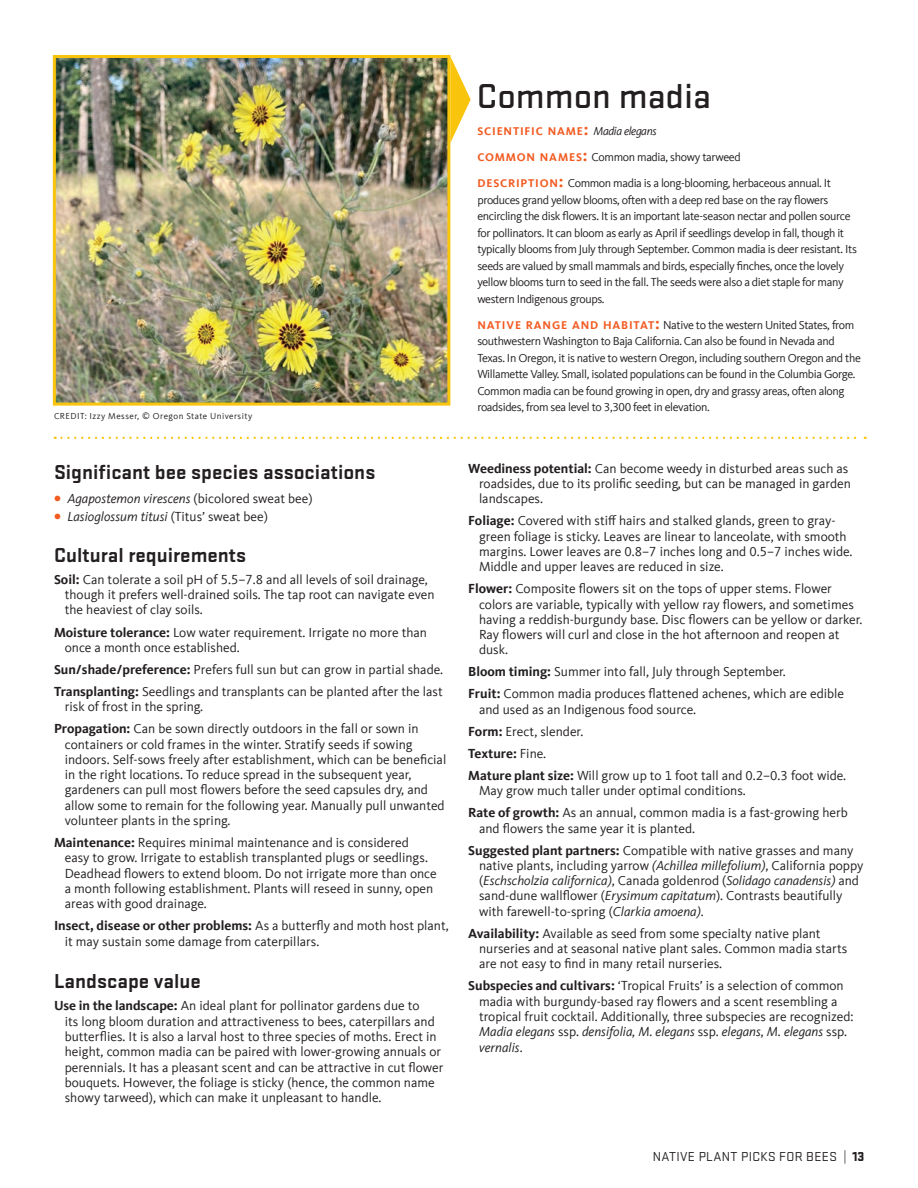
<style>
.page{position:relative;width:918px;height:1188px;background:#fff}
.page>*{position:absolute;margin:0;border:0;box-sizing:border-box;transform-origin:0 0}
.t1{font:500 36px "Stratum 2";color:#231f20}
.t2{font:700 21px "Stratum 2";color:#231f20}
.t3{font:13.5px/15.3px "Kievit Offc";color:#231f20}
.t4{font:italic 13.5px "Kievit Offc";color:#231f20}
.t5{font:13.5px "Stratum 2";letter-spacing:.025em;color:#231f20}
.t6{font:12px/16.5px "Kievit Offc";letter-spacing:-.03em;color:#231f20}
.t7{font:700 11.55px "Kievit Offc";letter-spacing:.07em;color:#f25b21}
.t8{font:9px "Kievit Offc";letter-spacing:.05em;color:#231f20}
.s1{font-weight:700;font-style:normal;font-size:15.75px;color:#f25b21}
.s2{font-style:normal}
.s3{font-weight:700}
.s4{font-size:16.5px}
.s5{font-weight:400;font-style:italic;font-size:12px;color:#231f20}
.s6{font-weight:700;font-size:11.55px;color:#f25b21}
.s7{font-weight:700;font-size:16.5px;color:#f25b21}
.s8{font-style:italic}
.s9{font-weight:900}
</style>
<div class="page">
<img style="left:57px;top:59px;width:389px;height:343px">
<div style="left:53px;top:55px;width:397px;height:351px;border:3px solid #f9c40c"></div>
<svg style="left:450px;top:56px;width:21px;height:87px"></svg>
<svg style="left:55px;top:437px;width:811px;height:2px"></svg>
<p class="t8" style="left:54px;top:411px;width:200px">CREDIT: Izzy Messer, © Oregon State University</p>
<h2 class="t2" style="left:54px;top:457px;width:323px">Significant bee species associations</h2>
<p class="t4" style="left:54px;top:491px;width:260px"><span class="s1">•</span> Agapostemon virescens <span class="s2">(bicolored sweat bee)</span></p>
<p class="t4" style="left:54px;top:509px;width:215px"><span class="s1">•</span> Lasioglossum titusi <span class="s2">(Titus’ sweat bee)</span></p>
<h2 class="t2" style="left:54px;top:540px;width:194px">Cultural requirements</h2>
<p class="t3" style="left:65px;top:572px;width:371px;text-indent:-11px"><span class="s3">Soil:</span> Can tolerate a soil pH of 5.5–7.8 and all levels of soil drainage, though it prefers well-drained soils. The tap root can navigate even the heaviest of clay soils.</p>
<p class="t3" style="left:65px;top:625px;width:364px;text-indent:-11px"><span class="s3">Moisture tolerance:</span> Low water requirement. Irrigate no more than once a month once established.</p>
<p class="t3" style="left:54px;top:659px;width:391px;line-height:22px"><span class="s3">Sun/shade/preference:</span> Prefers full sun but can grow in partial shade.<br><span class="s3">Transplanting:</span> Seedlings and transplants can be planted after the last</p>
<p class="t3" style="left:54px;top:696px;width:366px;line-height:22px;text-indent:11px">risk of frost in the spring.<br><span class="s3">Propagation:</span> Can be sown directly outdoors in the fall or sown in</p>
<p class="t3" style="left:65px;top:737px;width:383px">containers or cold frames in the winter. Stratify seeds if sowing indoors. Self-sows freely after establishment, which can be beneficial in the right locations. To reduce spread in the subsequent year, gardeners can pull most flowers before the seed capsules dry, and allow some to remain for the following year. Manually pull unwanted volunteer plants in the spring.</p>
<p class="t3" style="left:65px;top:835px;width:373px;text-indent:-11px"><span class="s3">Maintenance:</span> Requires minimal maintenance and is considered easy to grow. Irrigate to establish transplanted plugs or seedlings.<br>Deadhead flowers to extend bloom. Do not irrigate more than once a month following establishment. Plants will reseed in sunny, open areas with good drainage.</p>
<p class="t3" style="left:65px;top:918px;width:386px;text-indent:-11px"><span class="s3">Insect, disease or other problems:</span> As a butterfly and moth host plant, it may sustain some damage from caterpillars.</p>
<h2 class="t2" style="left:54px;top:967px;width:148px">Landscape value</h2>
<p class="t3" style="left:65px;top:999px;width:380px;text-indent:-11px"><span class="s3">Use in the landscape:</span> An ideal plant for pollinator gardens due to<br>its long bloom duration and attractiveness to bees, caterpillars and butterflies. It is also a larval host to three species of moths. Erect in height, common madia can be paired with lower-growing annuals or perennials. It has a pleasant scent and can be attractive in cut flower bouquets. However, the foliage is sticky (hence, the common name showy tarweed), which can make it unpleasant to handle.</p>
<h1 class="t1" style="left:477px;top:72px;width:236px">Common madia</h1>
<p class="t7" style="left:477px;top:124px;width:181px">SCIENTIFIC NAME<span class="s4">:</span> <span class="s5">Madia elegans</span></p>
<p class="t6" style="left:477px;top:144px;width:355px;line-height:26.2px"><span class="s6">COMMON NAMES</span><span class="s7">:</span> Common madia, showy tarweed<br><span class="s6">DESCRIPTION</span><span class="s7">:</span> Common madia is a long-blooming, herbaceous annual. It</p>
<p class="t6" style="left:477px;top:191px;width:381px">produces grand yellow blooms, often with a deep red base on the ray flowers encircling the disk flowers. It is an important late-season nectar and pollen source for pollinators. It can bloom as early as April if seedlings develop in fall, though it typically blooms from July through September. Common madia is deer resistant. Its seeds are valued by small mammals and birds, especially finches, once the lovely yellow blooms turn to seed in the fall. The seeds were also a diet staple for many western Indigenous groups.</p>
<p class="t6" style="left:477px;top:317px;width:385px"><span class="s6">NATIVE RANGE AND HABITAT</span><span class="s7">:</span> Native to the western United States, from southwestern Washington to Baja California. Can also be found in Nevada and Texas. In Oregon, it is native to western Oregon, including southern Oregon and the Willamette Valley. Small, isolated populations can be found in the Columbia Gorge.<br>Common madia can be found growing in open, dry and grassy areas, often along roadsides, from sea level to 3,300 feet in elevation.</p>
<p class="t3" style="left:479px;top:461px;width:373px;text-indent:-11px"><span class="s3">Weediness potential:</span> Can become weedy in disturbed areas such as roadsides, due to its prolific seeding, but can be managed in garden landscapes.</p>
<p class="t3" style="left:479px;top:513px;width:375px;text-indent:-11px"><span class="s3">Foliage:</span> Covered with stiff hairs and stalked glands, green to gray&shy;green foliage is sticky. Leaves are linear to lanceolate, with smooth margins. Lower leaves are 0.8–7 inches long and 0.5–7 inches wide.<br>Middle and upper leaves are reduced in size.</p>
<p class="t3" style="left:479px;top:581px;width:385px;text-indent:-11px"><span class="s3">Flower:</span> Composite flowers sit on the tops of upper stems. Flower colors are variable, typically with yellow ray flowers, and sometimes having a reddish-burgundy base. Disc flowers can be yellow or darker.<br>Ray flowers will curl and close in the hot afternoon and reopen at dusk.</p>
<p class="t3" style="left:468px;top:661px;width:377px;line-height:22px"><span class="s3">Bloom timing:</span> Summer into fall, July through September.<br><span class="s3">Fruit:</span> Common madia produces flattened achenes, which are edible</p>
<p class="t3" style="left:468px;top:698px;width:379px;line-height:22px;text-indent:11px">and used as an Indigenous food source.<br><span class="s3">Form:</span> Erect, slender.<br><span class="s3">Texture:</span> Fine.<br><span class="s3">Mature plant size:</span> Will grow up to 1 foot tall and 0.2–0.3 foot wide.</p>
<p class="t3" style="left:468px;top:780px;width:381px;line-height:22px;text-indent:11px">May grow much taller under optimal conditions.<br><span class="s3">Rate of growth:</span> As an annual, common madia is a fast-growing herb</p>
<p class="t3" style="left:468px;top:817px;width:387px;line-height:22px;text-indent:11px">and flowers the same year it is planted.<br><span class="s3">Suggested plant partners:</span> Compatible with native grasses and many</p>
<p class="t3" style="left:479px;top:858px;width:386px">native plants, including yarrow <span class="s8">(Achillea millefolium)</span>, California poppy (<span class="s8">Eschscholzia californica)</span>, Canada goldenrod (<span class="s8">Solidago canadensis)</span> and sand-dune wallflower (<span class="s8">Erysimum capitatum</span>). Contrasts beautifully with farewell-to-spring (<span class="s8">Clarkia amoena)</span>.</p>
<p class="t3" style="left:479px;top:926px;width:370px;text-indent:-11px"><span class="s3">Availability:</span> Available as seed from some specialty native plant nurseries and at seasonal native plant sales. Common madia starts are not easy to find in many retail nurseries.</p>
<p class="t3" style="left:479px;top:979px;width:376px;text-indent:-11px"><span class="s3">Subspecies and cultivars:</span> ‘Tropical Fruits’ is a selection of common madia with burgundy-based ray flowers and a scent resembling a tropical fruit cocktail. Additionally, three subspecies are recognized:<br><span class="s8">Madia elegans</span> ssp. <span class="s8">densifolia, M. elegans</span> ssp. <span class="s8">elegans, M. elegans</span> ssp. <span class="s8">vernalis</span>.</p>
<p class="t5" style="left:653px;top:1148px;width:213px">NATIVE PLANT PICKS FOR BEES | <span class="s9">13</span></p>
</div>
